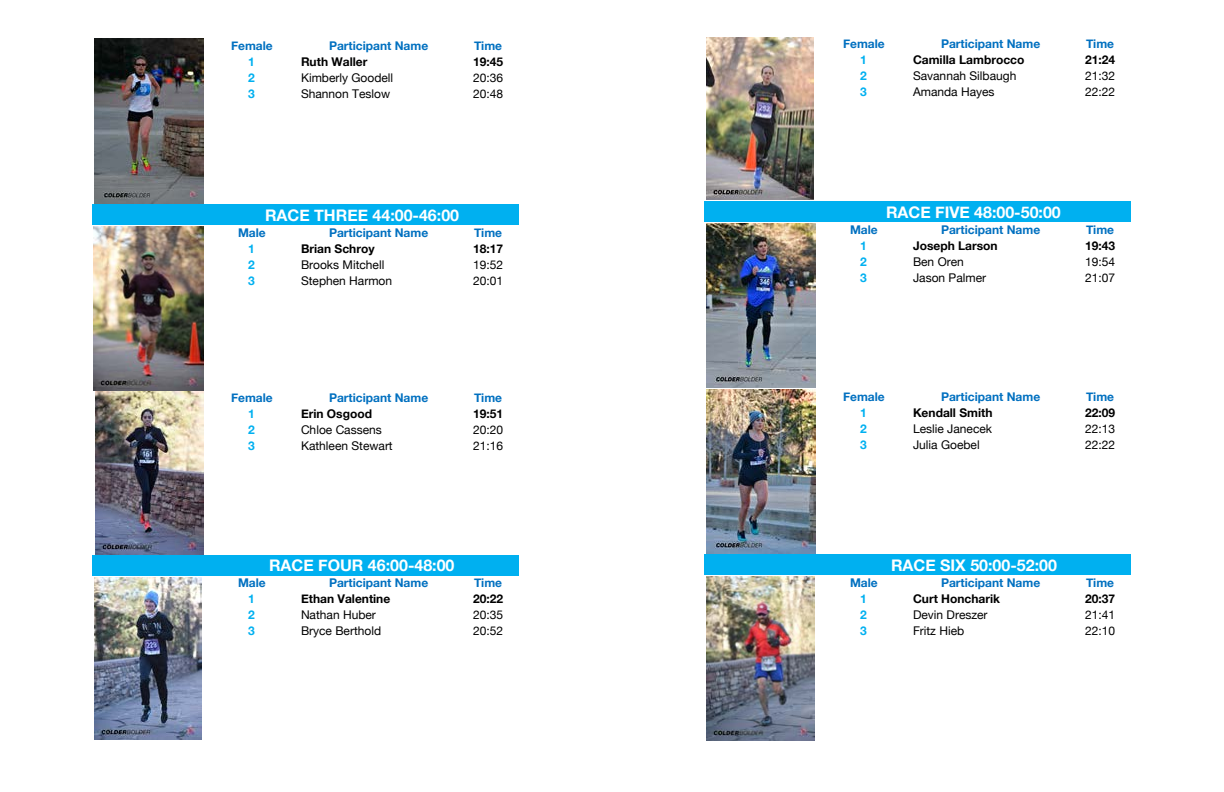
<style>
.page{position:relative;width:1224px;height:792px;background:#fff}
.page>*{position:absolute;margin:0;border:0;box-sizing:border-box;transform-origin:0 0}
.t1{font:700 16px "Helvetica Neue";color:#fff}
.t2{font:12px "Helvetica Neue";color:#000}
.t3{font:700 12px "Helvetica Neue";color:#0070c0}
.t4{font:700 12px "Helvetica Neue";color:#000}
.t5{font:700 12px "Helvetica Neue";color:#00b0f0}
</style>
<div class="page">
<div style="left:92px;top:204px;width:427px;height:21px;background:#00b0f0"></div>
<hr style="left:92px;top:555px;width:427px;height:1px;background:#00b0f0">
<img style="left:94px;top:38px;width:109px;height:165px">
<img style="left:94px;top:226px;width:109px;height:328px">
<div style="left:704px;top:201px;width:427px;height:21px;background:#00b0f0"></div>
<div style="left:704px;top:554px;width:113px;height:21px;background:#00b0f0"></div>
<div style="left:816px;top:554px;width:315px;height:21px;background:#00b0f0"></div>
<img style="left:706px;top:37px;width:108px;height:162px">
<img style="left:706px;top:223px;width:109px;height:164px">
<img style="left:706px;top:389px;width:109px;height:164px">
<img style="left:706px;top:576px;width:109px;height:164px">
<div style="left:92px;top:556px;width:427px;height:19px;background:#00b0f0"></div>
<img style="left:94px;top:577px;width:108px;height:162px">
<p class="t3" style="left:231px;top:37px;width:43px">Female</p>
<p class="t3" style="left:329px;top:37px;width:101px">Participant Name</p>
<p class="t3" style="left:474px;top:37px;width:30px">Time</p>
<p class="t5" style="left:248px;top:53px;width:8px">1</p>
<p class="t4" style="left:301px;top:53px;width:68px">Ruth Waller</p>
<p class="t4" style="left:473px;top:53px;width:32px">19:45</p>
<p class="t5" style="left:248px;top:69px;width:8px">2</p>
<p class="t2" style="left:301px;top:69px;width:94px">Kimberly Goodell</p>
<p class="t2" style="left:473px;top:69px;width:32px">20:36</p>
<p class="t5" style="left:248px;top:85px;width:8px">3</p>
<p class="t2" style="left:301px;top:85px;width:91px">Shannon Teslow</p>
<p class="t2" style="left:473px;top:85px;width:32px">20:48</p>
<h1 class="t1" style="left:265px;top:202px;width:196px">RACE THREE 44:00-46:00</h1>
<p class="t3" style="left:238px;top:223px;width:29px">Male</p>
<p class="t3" style="left:329px;top:223px;width:101px">Participant Name</p>
<p class="t3" style="left:474px;top:223px;width:30px">Time</p>
<p class="t5" style="left:248px;top:239px;width:8px">1</p>
<p class="t4" style="left:301px;top:239px;width:75px">Brian Schroy</p>
<p class="t4" style="left:473px;top:239px;width:32px">18:17</p>
<p class="t5" style="left:248px;top:255px;width:8px">2</p>
<p class="t2" style="left:301px;top:255px;width:85px">Brooks Mitchell</p>
<p class="t2" style="left:473px;top:255px;width:32px">19:52</p>
<p class="t5" style="left:248px;top:271px;width:8px">3</p>
<p class="t2" style="left:301px;top:271px;width:93px">Stephen Harmon</p>
<p class="t2" style="left:473px;top:271px;width:32px">20:01</p>
<p class="t3" style="left:231px;top:388px;width:43px">Female</p>
<p class="t3" style="left:329px;top:388px;width:101px">Participant Name</p>
<p class="t3" style="left:474px;top:388px;width:30px">Time</p>
<p class="t5" style="left:248px;top:404px;width:8px">1</p>
<p class="t4" style="left:301px;top:404px;width:73px">Erin Osgood</p>
<p class="t4" style="left:473px;top:404px;width:32px">19:51</p>
<p class="t5" style="left:248px;top:420px;width:8px">2</p>
<p class="t2" style="left:301px;top:420px;width:82px">Chloe Cassens</p>
<p class="t2" style="left:473px;top:420px;width:32px">20:20</p>
<p class="t5" style="left:248px;top:436px;width:8px">3</p>
<p class="t2" style="left:301px;top:436px;width:93px">Kathleen Stewart</p>
<p class="t2" style="left:473px;top:436px;width:32px">21:16</p>
<h1 class="t1" style="left:269px;top:553px;width:187px">RACE FOUR 46:00-48:00</h1>
<p class="t3" style="left:238px;top:574px;width:29px">Male</p>
<p class="t3" style="left:329px;top:574px;width:101px">Participant Name</p>
<p class="t3" style="left:474px;top:574px;width:30px">Time</p>
<p class="t5" style="left:248px;top:590px;width:8px">1</p>
<p class="t4" style="left:301px;top:590px;width:91px">Ethan Valentine</p>
<p class="t4" style="left:473px;top:590px;width:32px">20:22</p>
<p class="t5" style="left:248px;top:606px;width:8px">2</p>
<p class="t2" style="left:301px;top:606px;width:76px">Nathan Huber</p>
<p class="t2" style="left:473px;top:606px;width:32px">20:35</p>
<p class="t5" style="left:248px;top:622px;width:8px">3</p>
<p class="t2" style="left:301px;top:622px;width:82px">Bryce Berthold</p>
<p class="t2" style="left:473px;top:622px;width:32px">20:52</p>
<p class="t3" style="left:843px;top:35px;width:43px">Female</p>
<p class="t3" style="left:941px;top:35px;width:101px">Participant Name</p>
<p class="t3" style="left:1086px;top:35px;width:30px">Time</p>
<p class="t5" style="left:860px;top:51px;width:8px">1</p>
<p class="t4" style="left:913px;top:51px;width:113px">Camilla Lambrocco</p>
<p class="t4" style="left:1085px;top:51px;width:32px">21:24</p>
<p class="t5" style="left:860px;top:67px;width:8px">2</p>
<p class="t2" style="left:913px;top:68px;width:105px">Savannah Silbaugh</p>
<p class="t2" style="left:1085px;top:68px;width:32px">21:32</p>
<p class="t5" style="left:860px;top:83px;width:8px">3</p>
<p class="t2" style="left:913px;top:84px;width:83px">Amanda Hayes</p>
<p class="t2" style="left:1085px;top:84px;width:32px">22:22</p>
<h1 class="t1" style="left:886px;top:200px;width:176px">RACE FIVE 48:00-50:00</h1>
<p class="t3" style="left:850px;top:221px;width:29px">Male</p>
<p class="t3" style="left:941px;top:221px;width:101px">Participant Name</p>
<p class="t3" style="left:1086px;top:221px;width:30px">Time</p>
<p class="t5" style="left:860px;top:237px;width:8px">1</p>
<p class="t4" style="left:913px;top:237px;width:86px">Joseph Larson</p>
<p class="t4" style="left:1085px;top:237px;width:32px">19:43</p>
<p class="t5" style="left:860px;top:253px;width:8px">2</p>
<p class="t2" style="left:913px;top:254px;width:52px">Ben Oren</p>
<p class="t2" style="left:1085px;top:254px;width:32px">19:54</p>
<p class="t5" style="left:860px;top:269px;width:8px">3</p>
<p class="t2" style="left:913px;top:270px;width:75px">Jason Palmer</p>
<p class="t2" style="left:1085px;top:270px;width:32px">21:07</p>
<p class="t3" style="left:843px;top:388px;width:43px">Female</p>
<p class="t3" style="left:941px;top:388px;width:101px">Participant Name</p>
<p class="t3" style="left:1086px;top:388px;width:30px">Time</p>
<p class="t5" style="left:860px;top:404px;width:8px">1</p>
<p class="t4" style="left:913px;top:404px;width:81px">Kendall Smith</p>
<p class="t4" style="left:1085px;top:404px;width:32px">22:09</p>
<p class="t5" style="left:860px;top:420px;width:8px">2</p>
<p class="t2" style="left:913px;top:421px;width:81px">Leslie Janecek</p>
<p class="t2" style="left:1085px;top:421px;width:32px">22:13</p>
<p class="t5" style="left:860px;top:436px;width:8px">3</p>
<p class="t2" style="left:913px;top:437px;width:68px">Julia Goebel</p>
<p class="t2" style="left:1085px;top:437px;width:32px">22:22</p>
<h1 class="t1" style="left:891px;top:553px;width:167px">RACE SIX 50:00-52:00</h1>
<p class="t3" style="left:850px;top:574px;width:29px">Male</p>
<p class="t3" style="left:941px;top:574px;width:101px">Participant Name</p>
<p class="t3" style="left:1086px;top:574px;width:30px">Time</p>
<p class="t5" style="left:860px;top:590px;width:8px">1</p>
<p class="t4" style="left:913px;top:590px;width:89px">Curt Honcharik</p>
<p class="t4" style="left:1085px;top:590px;width:32px">20:37</p>
<p class="t5" style="left:860px;top:606px;width:8px">2</p>
<p class="t2" style="left:913px;top:607px;width:76px">Devin Dreszer</p>
<p class="t2" style="left:1085px;top:607px;width:32px">21:41</p>
<p class="t5" style="left:860px;top:622px;width:8px">3</p>
<p class="t2" style="left:913px;top:623px;width:53px">Fritz Hieb</p>
<p class="t2" style="left:1085px;top:623px;width:32px">22:10</p>
</div>
